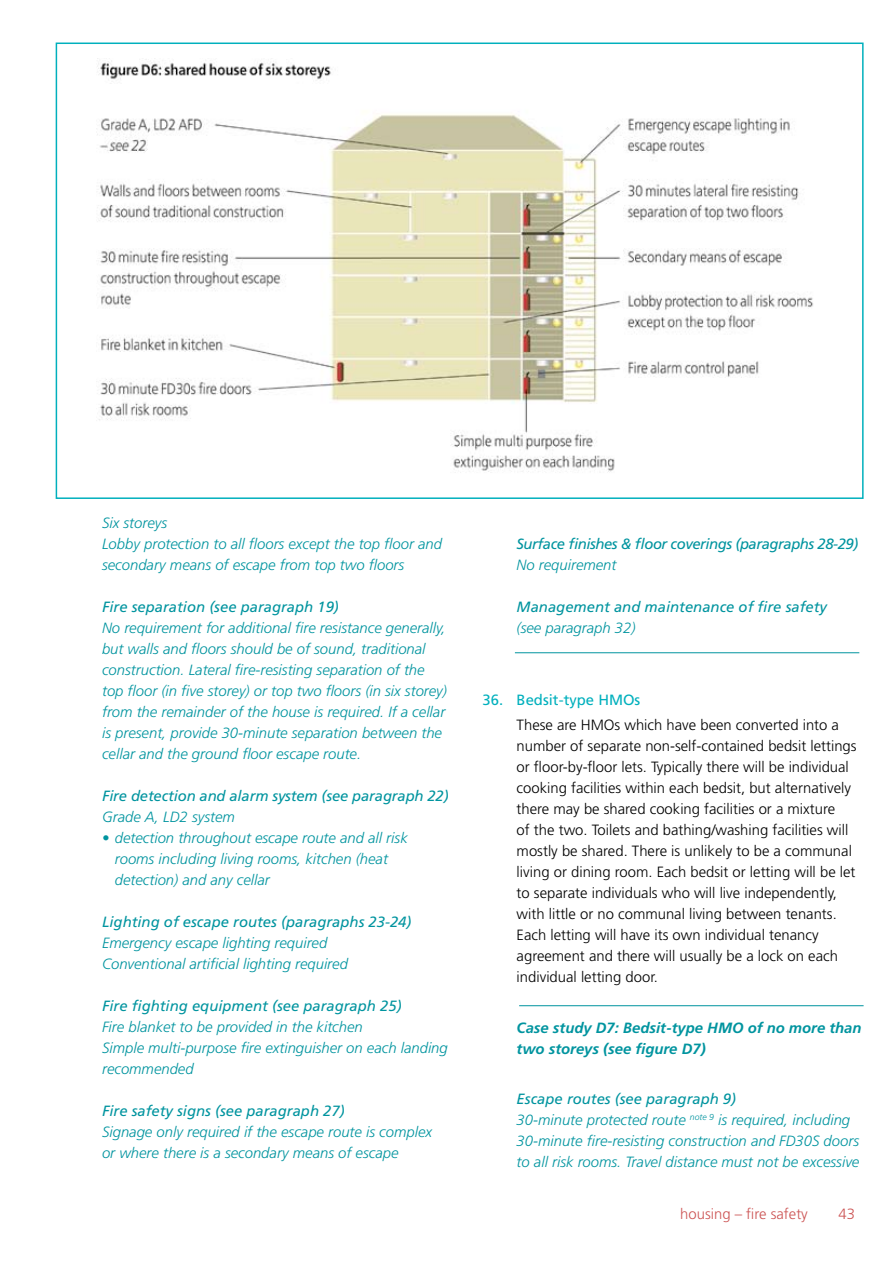
<style>
.page{position:relative;width:893px;height:1263px;background:#fff}
.page>*{position:absolute;margin:0;border:0;box-sizing:border-box;transform-origin:0 0}
.t1{font:italic 300 14.85px/21px "Frutiger";color:#00949f}
.t2{font:300 14.85px/21px "Frutiger";color:#000}
.t3{font:italic 14.85px "Frutiger";color:#00949f}
.t4{font:italic 700 14.85px/21px "Frutiger";color:#00949f}
.t5{font:italic 14.85px "Frutiger";letter-spacing:-.03em;color:#00949f}
.t6{font:300 14.85px "Frutiger";color:#cc5454}
.t7{font:14.85px "Frutiger";color:#00b0bd}
.s1{font-weight:400}
</style>
<div class="page">
<img style="left:97px;top:58px;width:716px;height:415px">
<div style="left:56px;top:43px;width:808px;height:456px;border:2px solid #00b0bd"></div>
<hr style="left:515px;top:652px;width:344px;height:1px;background:#00949f">
<hr style="left:519px;top:1005px;width:345px;height:1px;background:#00949f">
<p class="t1" style="left:102px;top:513px;width:341px">Six storeys<br>Lobby protection to all floors except the top floor and secondary means of escape from top two floors</p>
<p class="t3" style="left:102px;top:598px;width:238px">Fire separation (see paragraph 19)</p>
<p class="t1" style="left:102px;top:618px;width:346px">No requirement for additional fire resistance generally, but walls and floors should be of sound, traditional construction. Lateral fire-resisting separation of the top floor (in five storey) or top two floors (in six storey) from the remainder of the house is required. If a cellar is present, provide 30-minute separation between the cellar and the ground floor escape route.</p>
<p class="t3" style="left:102px;top:787px;width:348px">Fire detection and alarm system (see paragraph 22)</p>
<p class="t1" style="left:102px;top:807px;width:134px">Grade A, LD2 system</p>
<p class="t1" style="left:115px;top:828px;width:294px;text-indent:-13px">• detection throughout escape route and all risk rooms including living rooms, kitchen (heat detection) and any cellar</p>
<p class="t3" style="left:102px;top:913px;width:311px">Lighting of escape routes (paragraphs 23-24)</p>
<p class="t1" style="left:102px;top:933px;width:247px">Emergency escape lighting required<br>Conventional artificial lighting required</p>
<p class="t3" style="left:102px;top:997px;width:301px">Fire fighting equipment (see paragraph 25)</p>
<p class="t1" style="left:102px;top:1017px;width:347px">Fire blanket to be provided in the kitchen<br>Simple multi-purpose fire extinguisher on each landing recommended</p>
<p class="t3" style="left:102px;top:1102px;width:244px">Fire safety signs (see paragraph 27)</p>
<p class="t1" style="left:102px;top:1122px;width:332px">Signage only required if the escape route is complex or where there is a secondary means of escape</p>
<p class="t5" style="left:517px;top:535px;width:343px">Surface finishes &amp; floor coverings (paragraphs 28-29)</p>
<p class="t1" style="left:517px;top:555px;width:101px">No requirement</p>
<p class="t3" style="left:517px;top:598px;width:312px">Management and maintenance of fire safety</p>
<p class="t1" style="left:517px;top:618px;width:120px">(see paragraph 32)</p>
<p class="t7" style="left:483px;top:691px;width:159px">36. Bedsit-type HMOs</p>
<p class="t2" style="left:517px;top:715px;width:341px">These are HMOs which have been converted into a number of separate non-self-contained bedsit lettings or floor-by-floor lets. Typically there will be individual cooking facilities within each bedsit, but alternatively there may be shared cooking facilities or a mixture<br>of the two. Toilets and bathing/washing facilities will mostly be shared. There is unlikely to be a communal living or dining room. Each bedsit or letting will be let to separate individuals who will live independently, with little or no communal living between tenants.<br>Each letting will have its own individual tenancy agreement and there will usually be a lock on each individual letting door.</p>
<p class="t4" style="left:517px;top:1017px;width:346px">Case study D7: Bedsit-type HMO of no more than two storeys (see figure D7)</p>
<p class="t1" style="left:517px;top:1088px;width:344px"><span class="s1">Escape routes (see paragraph 9)<br></span>30-minute protected route <sup>note</sup> <sup>9</sup> is required, including 30-minute fire-resisting construction and FD30S doors to all risk rooms. Travel distance must not be excessive</p>
<p class="t6" style="left:680px;top:1205px;width:129px">housing – fire safety</p>
<p class="t6" style="left:838px;top:1205px;width:18px">43</p>
</div>
